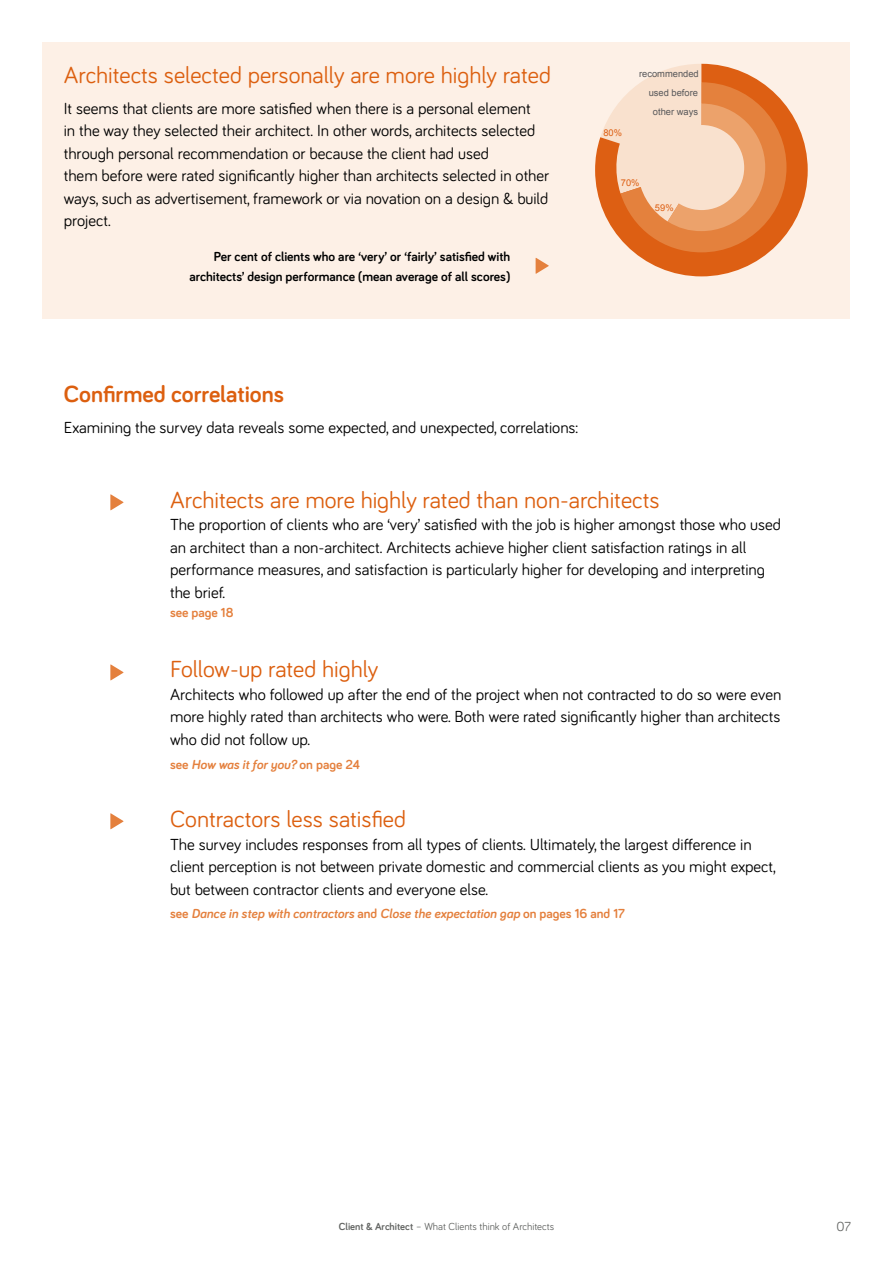
<style>
.page{position:relative;width:893px;height:1263px;background:#fff}
.page>*{position:absolute;margin:0;border:0;box-sizing:border-box;transform-origin:0 0}
.t1{font:24px "Bariol";color:#dc5f0f}
.t2{font:700 24px "Bariol";color:#dc5f0f}
.t3{font:16.5px/22.5px "Bariol";color:#000}
.t4{font:700 13.5px/19.5px "Bariol";color:#000;text-align:right}
.t5{font:italic 700 13.5px "Bariol";color:#e4803d}
.t6{font:700 13.5px "Bariol";color:#e4803d}
.t7{font:13.5px "Bariol";color:#636563}
.t8{font:10.5px "Bariol";color:#636563}
.t9{font:9.3px "Arial";color:#58585a}
.t10{font:9.3px "Arial";color:#dd5f13}
.s1{font-style:normal}
.s2{font-weight:700}
</style>
<div class="page">
<div style="left:42px;top:43px;width:807px;height:276px;background:#fdf0e6"></div>
<svg style="left:595px;top:106px;width:213px;height:170px"></svg>
<svg style="left:600px;top:64px;width:186px;height:188px;background:#eca879"></svg>
<div style="left:659px;top:125px;width:85px;height:85px;background:#f9e1ce;border-radius:43px"></div>
<svg style="left:110px;top:494px;width:13px;height:16px"></svg>
<svg style="left:536px;top:258px;width:13px;height:16px"></svg>
<svg style="left:110px;top:664px;width:13px;height:16px"></svg>
<svg style="left:110px;top:813px;width:13px;height:16px"></svg>
<h1 class="t1" style="left:64px;top:58px;width:489px">Architects selected personally are more highly rated</h1>
<p class="t3" style="left:64px;top:96px;width:487px">It seems that clients are more satisfied when there is a personal element<br>in the way they selected their architect. In other words, architects selected through personal recommendation or because the client had used<br>them before were rated significantly higher than architects selected in other ways, such as advertisement, framework or via novation on a design &amp; build project.</p>
<p class="t4" style="left:189px;top:247px;width:322px">Per cent of clients who are ‘very’ or ‘fairly’ satisfied with architects’ design performance (mean average of all scores)</p>
<p class="t10" style="left:603px;top:127px;width:20px">80%</p>
<p class="t9" style="left:639px;top:68px;width:61px">recommended</p>
<p class="t9" style="left:653px;top:105px;width:47px">other ways</p>
<p class="t9" style="left:649px;top:86px;width:51px">used before</p>
<p class="t10" style="left:621px;top:176px;width:20px">70%</p>
<p class="t10" style="left:655px;top:202px;width:20px">59%</p>
<h1 class="t2" style="left:64px;top:377px;width:222px">Confirmed correlations</h1>
<p class="t3" style="left:64px;top:415px;width:516px">Examining the survey data reveals some expected, and unexpected, correlations:</p>
<h1 class="t1" style="left:170px;top:483px;width:491px">Architects are more highly rated than non-architects</h1>
<p class="t3" style="left:170px;top:513px;width:612px">The proportion of clients who are ‘very’ satisfied with the job is higher amongst those who used an architect than a non-architect. Architects achieve higher client satisfaction ratings in all performance measures, and satisfaction is particularly higher for developing and interpreting the brief.</p>
<p class="t6" style="left:170px;top:604px;width:65px">see page 18</p>
<h1 class="t1" style="left:170px;top:653px;width:210px">Follow-up rated highly</h1>
<p class="t3" style="left:170px;top:682px;width:613px;text-align:justify">Architects who followed up after the end of the project when not contracted to do so were even more highly rated than architects who were. Both were rated significantly higher than architects who did not follow up.</p>
<p class="t5" style="left:170px;top:755px;width:192px"><span class="s1">see</span> How was it for you? <span class="s1">on page 24</span></p>
<h1 class="t1" style="left:170px;top:803px;width:238px">Contractors less satisfied</h1>
<p class="t3" style="left:170px;top:832px;width:607px">The survey includes responses from all types of clients. Ultimately, the largest difference in client perception is not between private domestic and commercial clients as you might expect, but between contractor clients and everyone else.</p>
<p class="t5" style="left:170px;top:904px;width:456px"><span class="s1">see</span> Dance in step with contractors <span class="s1">and</span> Close the expectation gap <span class="s1">on pages 16 and 17</span></p>
<p class="t8" style="left:339px;top:1219px;width:217px"><span class="s2">Client &amp; Architect</span> – What Clients think of Architects</p>
<p class="t7" style="left:836px;top:1217px;width:16px">07</p>
</div>
